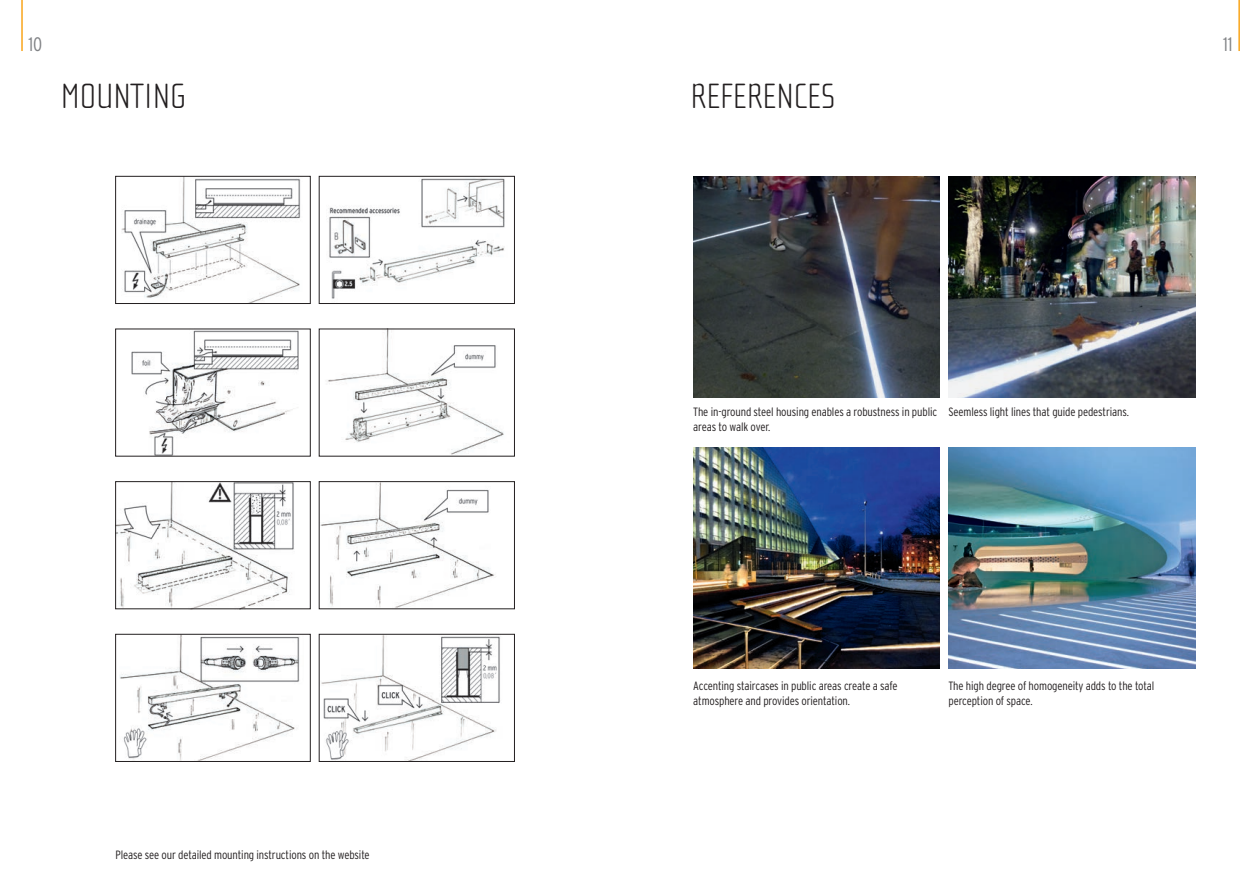
<style>
.page{position:relative;width:1259px;height:893px;background:#fff}
.page>*{position:absolute;margin:0;border:0;box-sizing:border-box;transform-origin:0 0}
.t1{font:100 36px "Cholla Sans OT";letter-spacing:-.01em;color:#231f20}
.t2{font:300 condensed 19.5px "Interstate";color:#808285}
.t3{font:300 condensed 12px/15px "Interstate";letter-spacing:-.01em;color:#231f20}
</style>
<div class="page">
<img style="left:693px;top:176px;width:247px;height:221px">
<img style="left:948px;top:447px;width:247px;height:221px">
<img style="left:948px;top:176px;width:247px;height:221px">
<img style="left:693px;top:447px;width:247px;height:221px">
<img style="left:327px;top:331px;width:177px;height:123px">
<img style="left:131px;top:331px;width:168px;height:123px">
<img style="left:329px;top:178px;width:176px;height:121px">
<div style="left:319px;top:176px;width:195px;height:128px;border:1px solid #231f20"></div>
<img style="left:321px;top:636px;width:179px;height:124px">
<div style="left:319px;top:634px;width:195px;height:128px;border:1px solid #231f20"></div>
<img style="left:121px;top:178px;width:180px;height:124px">
<div style="left:115px;top:176px;width:195px;height:128px;border:1px solid #231f20"></div>
<img style="left:120px;top:636px;width:180px;height:124px">
<div style="left:115px;top:634px;width:195px;height:128px;border:1px solid #231f20"></div>
<img style="left:321px;top:483px;width:174px;height:124px">
<div style="left:319px;top:481px;width:195px;height:128px;border:1px solid #231f20"></div>
<img style="left:117px;top:483px;width:177px;height:124px">
<div style="left:115px;top:481px;width:195px;height:128px;border:1px solid #231f20"></div>
<hr style="left:21px;top:0;width:2px;height:51px;background:#f9a51b">
<hr style="left:1238px;top:0;width:2px;height:51px;background:#f9a51b">
<h2 class="t2" style="left:28px;top:32px;width:15px">10</h2>
<h2 class="t2" style="left:1223px;top:32px;width:11px">11</h2>
<p class="t1" style="left:61px;top:77px;width:127px">MOUNTING</p>
<p class="t3" style="left:115px;top:847px;width:256px">Please see our detailed mounting instructions on the website</p>
<p class="t1" style="left:690px;top:77px;width:146px">REFERENCES</p>
<p class="t3" style="left:693px;top:404px;width:245px">The in-ground steel housing enables a robustness in public areas to walk over.</p>
<p class="t3" style="left:948px;top:404px;width:182px">Seemless light lines that guide pedestrians.</p>
<p class="t3" style="left:693px;top:678px;width:206px">Accenting staircases in public areas create a safe atmosphere and provides orientation.</p>
<p class="t3" style="left:948px;top:678px;width:207px">The high degree of homogeneity adds to the total perception of space.</p>
</div>
